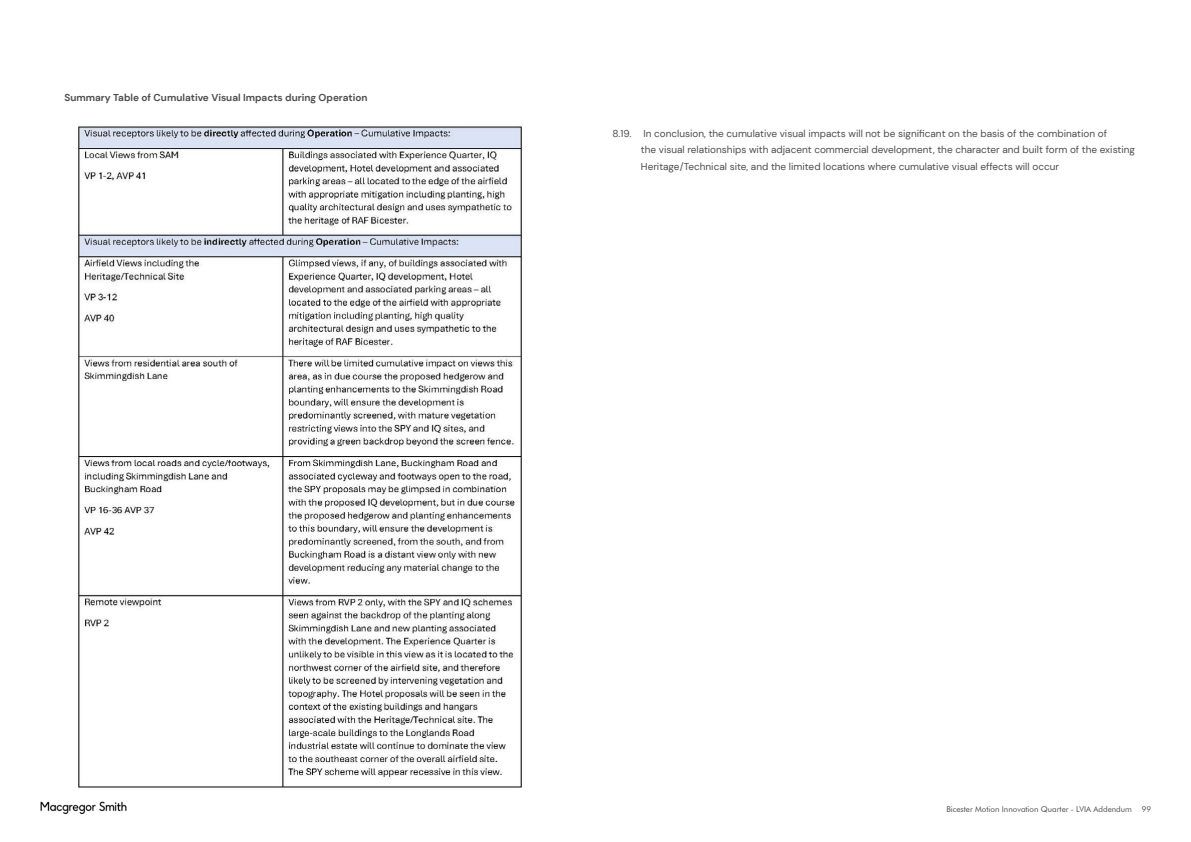
<style>
.page{position:relative;width:1191px;height:842px;background:#fff}
.page>*{position:absolute;margin:0;border:0;box-sizing:border-box;transform-origin:0 0}
.t1{font:10px/16px "DM Sans";color:#4d4d4f}
.t2{font:700 10px "DM Sans";color:#4d4d4f}
.t3{font:8px "Futura BT";color:#4d4d4f}
</style>
<div class="page">
<img style="left:40px;top:801px;width:86px;height:14px">
<img style="left:78px;top:126px;width:445px;height:662px">
<p class="t2" style="left:64px;top:91px;width:305px">Summary Table of Cumulative Visual Impacts during Operation</p>
<p class="t1" style="left:641px;top:126px;width:495px;text-indent:-28px">8.19. In conclusion, the cumulative visual impacts will not be significant on the basis of the combination of<br>the visual relationships with adjacent commercial development, the character and built form of the existing<br>Heritage/Technical site, and the limited locations where cumulative visual effects will occur</p>
<p class="t3" style="left:946px;top:804px;width:206px">Bicester Motion Innovation Quarter - LVIA Addendum 99</p>
</div>
